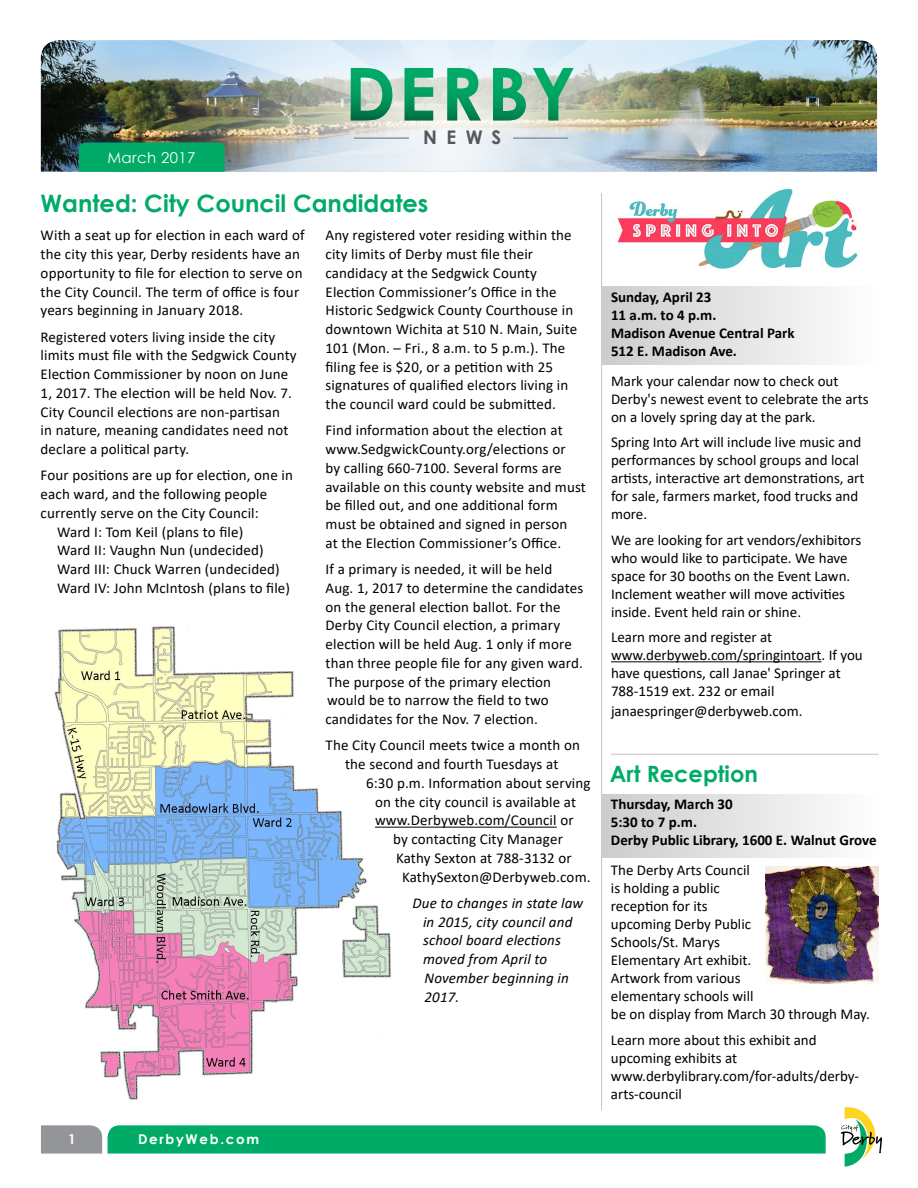
<style>
.page{position:relative;width:918px;height:1188px;background:#fff}
.page>*{position:absolute;margin:0;border:0;box-sizing:border-box;transform-origin:0 0}
.t1{font:700 24px "Century Gothic";color:#00ab67}
.t2{font:700 22.5px "Century Gothic";color:#00ab67}
.t3{font:700 18.75px "Century Gothic";color:#55575a}
.t4{font:15px/18.8px "Calibri";letter-spacing:.01em;color:#000}
.t5{font:700 15px/18px "Calibri";color:#000}
.t6{font:italic 15px/18.8px "Calibri";letter-spacing:.01em;color:#000}
.t7{font:15px "Century Gothic";letter-spacing:.025em;color:#fff}
.t8{font:700 13.5px "Century Gothic";letter-spacing:.125em;color:#fff}
</style>
<div class="page">
<img style="left:53px;top:626px;width:349px;height:474px">
<img style="left:40px;top:40px;width:838px;height:132px">
<div style="left:79px;top:143px;width:146px;height:29px;background:#00ab67"></div>
<svg style="left:108px;top:1125px;width:718px;height:29px;background:#07ad6b"></svg>
<svg style="left:41px;top:1125px;width:61px;height:29px;background:#97999c"></svg>
<hr style="left:601px;top:193px;width:1px;height:917px;background:#c5c3c3">
<hr style="left:513px;top:137px;width:55px;height:2px;background:#9a9799">
<hr style="left:354px;top:137px;width:55px;height:2px;background:#9a9799">
<svg style="left:351px;top:68px;width:223px;height:52px;background:#70bc9a"></svg>
<svg style="left:841px;top:1107px;width:41px;height:60px"></svg>
<hr style="left:375px;top:827px;width:182px;height:1px;background:#000">
<div style="left:602px;top:795px;width:277px;height:63px;background:linear-gradient(to right,#cecccd,#fefefe)"></div>
<hr style="left:611px;top:754px;width:268px;height:1px;background:#c5c3c3">
<div style="left:601px;top:286px;width:276px;height:78px;background:linear-gradient(to right,#cdcbcc,#fefefe)"></div>
<hr style="left:611px;top:661px;width:211px;height:1px;background:#000">
<img style="left:617px;top:188px;width:241px;height:81px">
<img style="left:765px;top:866px;width:114px;height:117px">
<p class="t7" style="left:107px;top:147px;width:90px">March 2017</p>
<p class="t3" style="left:423px;top:123px;width:79px">NEWS</p>
<h1 class="t1" style="left:41px;top:185px;width:389px">Wanted: City Council Candidates</h1>
<p class="t4" style="left:41px;top:226px;width:266px">With a seat up for election in each ward of the city this year, Derby residents have an opportunity to file for election to serve on the City Council. The term of office is four years beginning in January 2018.</p>
<p class="t4" style="left:41px;top:327px;width:258px">Registered voters living inside the city limits must file with the Sedgwick County Election Commissioner by noon on June 1, 2017. The election will be held Nov. 7.<br>City Council elections are non-partisan<br>in nature, meaning candidates need not declare a political party.</p>
<p class="t4" style="left:41px;top:466px;width:254px">Four positions are up for election, one in</p>
<p class="t4" style="left:41px;top:484px;width:228px">each ward, and the following people</p>
<p class="t4" style="left:41px;top:503px;width:220px">currently serve on the City Council:</p>
<p class="t4" style="left:57px;top:522px;width:188px">Ward I: Tom Keil (plans to file)</p>
<p class="t4" style="left:57px;top:541px;width:208px">Ward II: Vaughn Nun (undecided)</p>
<p class="t4" style="left:57px;top:559px;width:224px">Ward III: Chuck Warren (undecided)</p>
<p class="t4" style="left:57px;top:578px;width:235px">Ward IV: John McIntosh (plans to file)</p>
<p class="t4" style="left:326px;top:226px;width:253px">Any registered voter residing within the city limits of Derby must file their candidacy at the Sedgwick County Election Commissioner’s Office in the Historic Sedgwick County Courthouse in downtown Wichita at 510 N. Main, Suite 101 (Mon. – Fri., 8 a.m. to 5 p.m.). The filing fee is $20, or a petition with 25 signatures of qualified electors living in the council ward could be submitted.</p>
<p class="t4" style="left:326px;top:421px;width:262px">Find information about the election at www.SedgwickCounty.org/elections or<br>by calling 660-7100. Several forms are available on this county website and must be filled out, and one additional form must be obtained and signed in person<br>at the Election Commissioner’s Office.</p>
<p class="t4" style="left:326px;top:559px;width:259px">If a primary is needed, it will be held Aug. 1, 2017 to determine the candidates on the general election ballot. For the Derby City Council election, a primary election will be held Aug. 1 only if more than three people file for any given ward.<br>The purpose of the primary election would be to narrow the field to two candidates for the Nov. 7 election.</p>
<p class="t4" style="left:326px;top:736px;width:256px;text-align:center">The City Council meets twice a month on the second and fourth Tuesdays at</p>
<p class="t4" style="left:366px;top:773px;width:226px">6:30 p.m. Information about serving</p>
<p class="t4" style="left:375px;top:792px;width:203px">on the city council is available at</p>
<p class="t4" style="left:375px;top:811px;width:200px">www.Derbyweb.com/Council or</p>
<p class="t4" style="left:393px;top:829px;width:171px">by contacting City Manager</p>
<p class="t4" style="left:396px;top:848px;width:177px">Kathy Sexton at 788-3132 or</p>
<p class="t4" style="left:402px;top:867px;width:190px">KathySexton@Derbyweb.com.</p>
<p class="t6" style="left:423px;top:893px;width:162px;text-indent:-10px">Due to changes in state law in 2015, city council and school board elections moved from April to<br>November beginning in<br>2017.</p>
<p class="t8" style="left:68px;top:1129px;width:9px">1</p>
<p class="t8" style="left:138px;top:1129px;width:123px">DerbyWeb.com</p>
<p class="t5" style="left:611px;top:287px;width:185px">Sunday, April 23<br>11 a.m. to 4 p.m.<br>Madison Avenue Central Park<br>512 E. Madison Ave.</p>
<p class="t4" style="left:611px;top:371px;width:259px;line-height:18px">Mark your calendar now to check out<br>Derby's newest event to celebrate the arts on a lovely spring day at the park.</p>
<p class="t4" style="left:611px;top:433px;width:255px;line-height:18px">Spring Into Art will include live music and performances by school groups and local artists, interactive art demonstrations, art for sale, farmers market, food trucks and more.</p>
<p class="t4" style="left:611px;top:530px;width:252px;line-height:18px">We are looking for art vendors/exhibitors who would like to participate. We have space for 30 booths on the Event Lawn.<br>Inclement weather will move activities inside. Event held rain or shine.</p>
<p class="t4" style="left:611px;top:628px;width:253px;line-height:18px">Learn more and register at www.derbyweb.com/springintoart. If you have questions, call Janae' Springer at 788-1519 ext. 232 or email</p>
<p class="t4" style="left:611px;top:701px;width:193px">janaespringer@derbyweb.com.</p>
<h2 class="t2" style="left:610px;top:757px;width:150px">Art Reception</h2>
<p class="t5" style="left:611px;top:795px;width:267px">Thursday, March 30<br>5:30 to 7 p.m.<br>Derby Public Library, 1600 E. Walnut Grove</p>
<p class="t4" style="left:611px;top:861px;width:260px;line-height:18px">The Derby Arts Council<br>is holding a public<br>reception for its<br>upcoming Derby Public<br>Schools/St. Marys<br>Elementary Art exhibit.<br>Artwork from various<br>elementary schools will<br>be on display from March 30 through May.</p>
<p class="t4" style="left:611px;top:1030px;width:250px;line-height:18px">Learn more about this exhibit and upcoming exhibits at www.derbylibrary.com/for-adults/derby&shy;arts-council</p>
</div>
